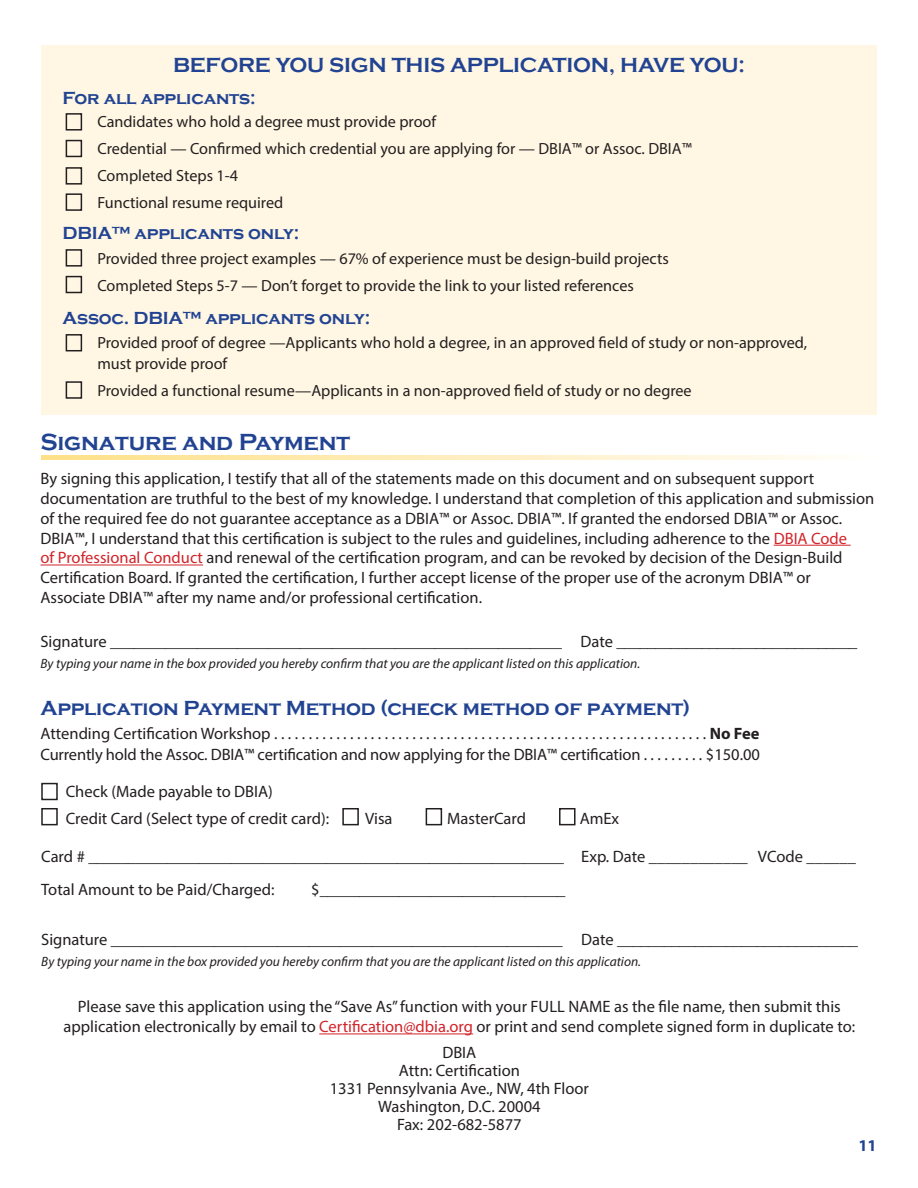
<style>
.page{position:relative;width:918px;height:1188px;background:#fff}
.page>*{position:absolute;margin:0;border:0;box-sizing:border-box;transform-origin:0 0}
.t1{font:700 24px "Copperplate Gothic";letter-spacing:-.01em;color:#214392}
.t2{font:700 21px "Copperplate Gothic";letter-spacing:-.01em;color:#214392}
.t3{font:700 18px "Copperplate Gothic";letter-spacing:-.01em;color:#214392}
.t4{font:16.5px/19.8px "Myriad Pro";color:#231f20}
.t5{font:700 16.5px "Myriad Pro";color:#214392}
.t6{font:16.2px/27px "Myriad Pro";color:#231f20}
.t7{font:italic 13.5px "Myriad Pro";color:#231f20}
.s1{color:#d2232a}
.s2{font-weight:700}
</style>
<div class="page">
<div style="left:41px;top:45px;width:836px;height:370px;background:#fff7e3"></div>
<hr style="left:774px;top:545px;width:77px;height:1px;background:#d2232a">
<hr style="left:40px;top:565px;width:163px;height:1px;background:#d2232a">
<svg style="left:41px;top:455px;width:787px;height:5px;background:#feedbd"></svg>
<div style="left:66px;top:113px;width:16px;height:18px;border:2px solid #231f20"></div>
<div style="left:66px;top:249px;width:16px;height:18px;border:2px solid #231f20"></div>
<div style="left:66px;top:140px;width:16px;height:17px;border:2px solid #231f20"></div>
<div style="left:66px;top:276px;width:16px;height:17px;border:2px solid #231f20"></div>
<div style="left:66px;top:167px;width:16px;height:18px;border:2px solid #231f20"></div>
<div style="left:66px;top:334px;width:16px;height:17px;border:2px solid #231f20"></div>
<div style="left:66px;top:193px;width:16px;height:18px;border:2px solid #231f20"></div>
<div style="left:66px;top:381px;width:16px;height:18px;border:2px solid #231f20"></div>
<hr style="left:319px;top:1034px;width:154px;height:1px;background:#d2232a">
<div style="left:41px;top:783px;width:17px;height:17px;border:2px solid #231f20"></div>
<div style="left:41px;top:808px;width:17px;height:17px;border:2px solid #231f20"></div>
<div style="left:342px;top:808px;width:17px;height:17px;border:2px solid #231f20"></div>
<div style="left:426px;top:808px;width:16px;height:17px;border:2px solid #231f20"></div>
<div style="left:559px;top:808px;width:17px;height:17px;border:2px solid #231f20"></div>
<p class="t2" style="left:173px;top:53px;width:573px">BEFORE YOU SIGN THIS APPLICATION, HAVE YOU:</p>
<p class="t3" style="left:63px;top:88px;width:195px">For all applicants:</p>
<p class="t6" style="left:97px;top:108px;width:340px">Candidates who hold a degree must provide proof</p>
<p class="t6" style="left:97px;top:135px;width:596px">Credential — Confirmed which credential you are applying for — DBIA™ or Assoc. DBIA™</p>
<p class="t6" style="left:97px;top:162px;width:187px">Completed Steps 1-4<br>Functional resume required</p>
<p class="t3" style="left:63px;top:223px;width:238px">DBIA™ applicants only:</p>
<p class="t6" style="left:97px;top:245px;width:573px">Provided three project examples — 67% of experience must be design-build projects</p>
<p class="t6" style="left:97px;top:272px;width:538px">Completed Steps 5-7 — Don’t forget to provide the link to your listed references</p>
<p class="t3" style="left:63px;top:309px;width:309px">Assoc. DBIA™ applicants only:</p>
<p class="t6" style="left:97px;top:329px;width:711px">Provided proof of degree —Applicants who hold a degree, in an approved field of study or non-approved,</p>
<p class="t6" style="left:97px;top:350px;width:131px">must provide proof</p>
<p class="t6" style="left:97px;top:377px;width:596px">Provided a functional resume—Applicants in a non-approved field of study or no degree</p>
<p class="t1" style="left:40px;top:429px;width:311px">Signature and Payment</p>
<p class="t4" style="left:40px;top:468px;width:835px">By signing this application, I testify that all of the statements made on this document and on subsequent support documentation are truthful to the best of my knowledge. I understand that completion of this application and submission of the required fee do not guarantee acceptance as a DBIA™ or Assoc. DBIA™. If granted the endorsed DBIA™ or Assoc.<br>DBIA™, I understand that this certification is subject to the rules and guidelines, including adherence to the <span class="s1">DBIA Code<br>of Professional Conduct</span> and renewal of the certification program, and can be revoked by decision of the Design-Build Certification Board. If granted the certification, I further accept license of the proper use of the acronym DBIA™ or Associate DBIA™ after my name and/or professional certification.</p>
<p class="t4" style="left:40px;top:631px;width:818px">Signature _________________________________________________________ Date _______________________________</p>
<p class="t7" style="left:40px;top:655px;width:601px">By typing your name in the box provided you hereby confirm that you are the applicant listed on this application.</p>
<p class="t2" style="left:40px;top:697px;width:651px">Application Payment Method (check method of payment)</p>
<p class="t4" style="left:40px;top:724px;width:721px">Attending Certification Workshop . . . . . . . . . . . . . . . . . . . . . . . . . . . . . . . . . . . . . . . . . . . . . . . . . . . . . . . . . . . . . . . <span class="s2">No Fee</span></p>
<p class="t4" style="left:40px;top:745px;width:721px">Currently hold the Assoc. DBIA™ certification and now applying for the DBIA™ certification . . . . . . . . . $150.00</p>
<p class="t4" style="left:66px;top:782px;width:209px">Check (Made payable to DBIA)</p>
<p class="t4" style="left:66px;top:809px;width:265px">Credit Card (Select type of credit card):</p>
<p class="t4" style="left:365px;top:809px;width:29px">Visa</p>
<p class="t4" style="left:447px;top:809px;width:80px">MasterCard</p>
<p class="t4" style="left:580px;top:809px;width:41px">AmEx</p>
<p class="t4" style="left:41px;top:846px;width:816px">Card # ____________________________________________________________ Exp. Date ____________ VCode ______</p>
<p class="t4" style="left:41px;top:880px;width:235px">Total Amount to be Paid/Charged:</p>
<p class="t4" style="left:311px;top:880px;width:256px">$_______________________________</p>
<p class="t4" style="left:41px;top:930px;width:818px">Signature _________________________________________________________ Date _______________________________</p>
<p class="t7" style="left:41px;top:953px;width:601px">By typing your name in the box provided you hereby confirm that you are the applicant listed on this application.</p>
<p class="t4" style="left:64px;top:997px;width:793px;text-align:center">Please save this application using the “Save As” function with your FULL NAME as the file name, then submit this application electronically by email to <span class="s1">Certification@dbia.org</span> or print and send complete signed form in duplicate to:</p>
<p class="t4" style="left:442px;top:1042px;width:35px">DBIA</p>
<p class="t4" style="left:399px;top:1060px;width:123px">Attn: Certification</p>
<p class="t4" style="left:330px;top:1078px;width:261px">1331 Pennsylvania Ave., NW, 4th Floor</p>
<p class="t4" style="left:378px;top:1096px;width:164px">Washington, D.C. 20004</p>
<p class="t4" style="left:397px;top:1114px;width:126px">Fax: 202-682-5877</p>
<p class="t5" style="left:858px;top:1134px;width:20px">11</p>
</div>
